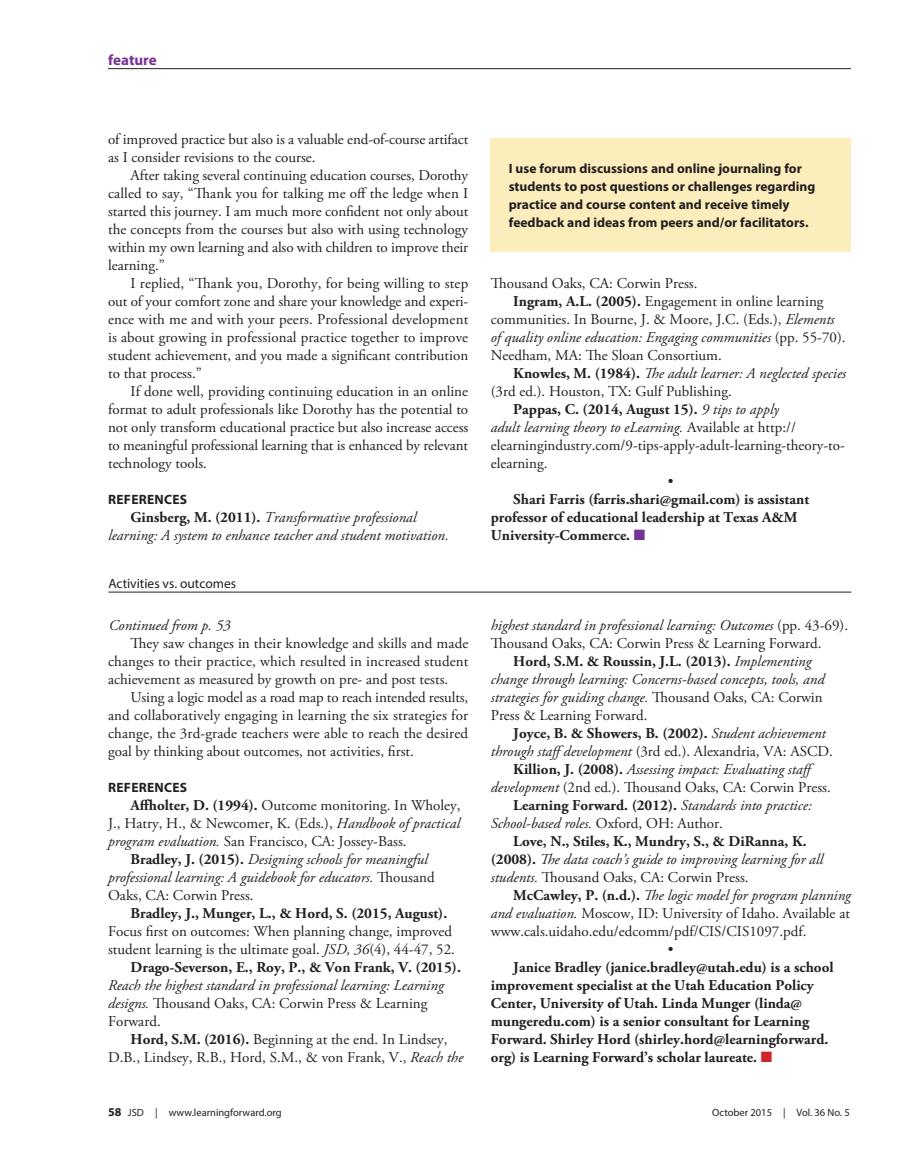
<style>
.page{position:relative;width:905px;height:1175px;background:#fff}
.page>*{position:absolute;margin:0;border:0;box-sizing:border-box;transform-origin:0 0}
.body{font:15px/18px "Adobe Garamond Pro";color:#231f20;text-align:justify}
.body-2{font:italic 15px/18px "Adobe Garamond Pro";color:#231f20}
.body-3{font:700 15px/18px "Adobe Garamond Pro";color:#231f20}
.toppers{font:italic 15px "Adobe Garamond Pro";color:#231f20}
.toppers-2{font:700 15px "Myriad Pro";color:#783294}
.box{font:700 13.5px/18px "Myriad Pro";color:#231f20}
.t1{font:13.5px "Myriad Pro";color:#231f20}
.subhead{font:700 13.5px "Myriad Pro";letter-spacing:.02em;color:#231f20}
.t2{font:10.5px "Myriad Pro";color:#231f20}
.s1{font-weight:700;font-style:normal}
.s2{font-weight:700}
.s3{font-style:italic}
.s4{font-style:normal}
.s5{color:#783294}
.s6{color:#d1232a}
.s7{font-weight:700;font-size:12px}
</style>
<div class="page">
<hr style="left:108px;top:68px;width:742px;height:1px;background:#231f20">
<hr style="left:108px;top:591px;width:743px;height:1px;background:#231f20">
<div style="left:490px;top:138px;width:360px;height:113px;background:#fcedbc"></div>
<p class="toppers-2" style="left:108px;top:50px;width:50px">feature</p>
<p class="body" style="left:108px;top:131px;width:362px">of improved practice but also is a valuable end-of-course artifact as I consider revisions to the course.</p>
<p class="body" style="left:108px;top:167px;width:362px;text-indent:22px">After taking several continuing education courses, Dorothy called to say, “Thank you for talking me off the ledge when I started this journey. I am much more confident not only about the concepts from the courses but also with using technology within my own learning and also with children to improve their learning.”</p>
<p class="body" style="left:108px;top:275px;width:362px;text-indent:22px">I replied, “Thank you, Dorothy, for being willing to step out of your comfort zone and share your knowledge and experi&shy;ence with me and with your peers. Professional development is about growing in professional practice together to improve student achievement, and you made a significant contribution to that process.”</p>
<p class="body" style="left:108px;top:383px;width:362px;text-indent:22px">If done well, providing continuing education in an online format to adult professionals like Dorothy has the potential to not only transform educational practice but also increase access to meaningful professional learning that is enhanced by relevant technology tools.</p>
<p class="subhead" style="left:108px;top:491px;width:81px">REFERENCES</p>
<p class="body-2" style="left:108px;top:509px;width:342px;text-indent:22px"><span class="s1">Ginsberg, M. (2011).</span> Transformative professional learning: A system to enhance teacher and student motivation.</p>
<p class="t1" style="left:108px;top:575px;width:129px">Activities vs. outcomes</p>
<p class="toppers" style="left:109px;top:616px;width:123px">Continued from p. 53</p>
<p class="body" style="left:108px;top:635px;width:362px;text-indent:22px">They saw changes in their knowledge and skills and made changes to their practice, which resulted in increased student achievement as measured by growth on pre- and post tests.</p>
<p class="body" style="left:108px;top:689px;width:361px;text-indent:22px">Using a logic model as a road map to reach intended results, and collaboratively engaging in learning the six strategies for change, the 3rd-grade teachers were able to reach the desired goal by thinking about outcomes, not activities, first.</p>
<p class="subhead" style="left:108px;top:779px;width:81px">REFERENCES</p>
<p class="body" style="left:108px;top:797px;width:354px;text-indent:22px"><span class="s2">Affholter, D. (1994).</span> Outcome monitoring. In Wholey, J., Hatry, H., &amp; Newcomer, K. (Eds.), <span class="s3">Handbook of practical program evaluation.</span> San Francisco, CA: Jossey-Bass.</p>
<p class="body-2" style="left:108px;top:851px;width:328px;text-indent:22px"><span class="s1">Bradley, J. (2015).</span> Designing schools for meaningful professional learning: A guidebook for educators. <span class="s4">Thousand<br>Oaks, CA: Corwin Press.</span></p>
<p class="body" style="left:108px;top:905px;width:348px;text-align:left;text-indent:22px"><span class="s2">Bradley, J., Munger, L., &amp; Hord, S. (2015, August).<br></span>Focus first on outcomes: When planning change, improved student learning is the ultimate goal. <span class="s3">JSD, 36</span>(4), 44-47, 52.</p>
<p class="body-2" style="left:108px;top:959px;width:354px;text-indent:22px"><span class="s1">Drago-Severson, E., Roy, P., &amp; Von Frank, V. (2015).<br></span>Reach the highest standard in professional learning: Learning designs. <span class="s4">Thousand Oaks, CA: Corwin Press &amp; Learning Forward.</span></p>
<p class="body" style="left:108px;top:1031px;width:357px;text-align:center"><span class="s2">Hord, S.M. (2016).</span> Beginning at the end. In Lindsey,<br>D.B., Lindsey, R.B., Hord, S.M., &amp; von Frank, V., <span class="s3">Reach the</span></p>
<p class="box" style="left:508px;top:159px;width:308px">I use forum discussions and online journaling for students to post questions or challenges regarding practice and course content and receive timely feedback and ideas from peers and/or facilitators.</p>
<p class="body" style="left:490px;top:275px;width:208px">Thousand Oaks, CA: Corwin Press.</p>
<p class="body" style="left:490px;top:293px;width:356px;text-align:left;text-indent:22px"><span class="s2">Ingram, A.L. (2005).</span> Engagement in online learning communities. In Bourne, J. &amp; Moore, J.C. (Eds.), <span class="s3">Elements of quality online education: Engaging communities</span> (pp. 55-70).<br>Needham, MA: The Sloan Consortium.</p>
<p class="body" style="left:490px;top:365px;width:357px;text-indent:22px"><span class="s2">Knowles, M. (1984).</span> <span class="s3">The adult learner: A neglected species </span>(3rd ed.). Houston, TX: Gulf Publishing.</p>
<p class="body" style="left:490px;top:401px;width:355px;text-align:left;text-indent:22px"><span class="s2">Pappas, C. (2014, August 15).</span> <span class="s3">9 tips to apply<br>adult learning theory to eLearning.</span> Available at http:// elearningindustry.com/9-tips-apply-adult-learning-theory-to&shy;elearning.</p>
<p class="body" style="left:668px;top:473px;width:7px">•</p>
<p class="body-3" style="left:490px;top:491px;width:320px;text-indent:22px">Shari Farris (farris.shari@gmail.com) is assistant professor of educational leadership at Texas A&amp;M<br>University-Commerce. <span class="s5">■</span></p>
<p class="body" style="left:490px;top:617px;width:359px"><span class="s3">highest standard in professional learning: Outcomes</span> (pp. 43-69).<br>Thousand Oaks, CA: Corwin Press &amp; Learning Forward.</p>
<p class="body-2" style="left:490px;top:653px;width:335px;text-indent:22px"><span class="s1">Hord, S.M. &amp; Roussin, J.L. (2013).</span> Implementing change through learning: Concerns-based concepts, tools, and strategies for guiding change. <span class="s4">Thousand Oaks, CA: Corwin Press &amp; Learning Forward.</span></p>
<p class="body-2" style="left:490px;top:725px;width:344px;text-indent:22px"><span class="s1">Joyce, B. &amp; Showers, B. (2002).</span> Student achievement through staffdevelopment <span class="s4">(3rd ed.). Alexandria, VA: ASCD.</span></p>
<p class="body-2" style="left:490px;top:761px;width:341px;text-align:center"><span class="s1">Killion, J. (2008).</span> Assessing impact: Evaluating staff development <span class="s4">(2nd ed.). Thousand Oaks, CA: Corwin Press.</span></p>
<p class="body-2" style="left:490px;top:797px;width:322px;text-indent:22px"><span class="s1">Learning Forward. (2012).</span> Standards into practice:<br>School-based roles. <span class="s4">Oxford, OH: Author.</span></p>
<p class="body-2" style="left:490px;top:833px;width:334px;text-indent:22px"><span class="s1">Love, N., Stiles, K., Mundry, S., &amp; DiRanna, K. (2008).</span> The data coach’s guide to improving learning for all students. <span class="s4">Thousand Oaks, CA: Corwin Press.</span></p>
<p class="body" style="left:490px;top:887px;width:362px;text-indent:22px"><span class="s2">McCawley, P. (n.d.).</span> <span class="s3">The logic model for program planning and evaluation.</span> Moscow, ID: University of Idaho. Available at www.cals.uidaho.edu/edcomm/pdf/CIS/CIS1097.pdf.</p>
<p class="body" style="left:668px;top:941px;width:7px">•</p>
<p class="body-3" style="left:490px;top:959px;width:344px;text-indent:22px">Janice Bradley (janice.bradley@utah.edu) is a school improvement specialist at the Utah Education Policy Center, University of Utah. Linda Munger (linda@ mungeredu.com) is a senior consultant for Learning Forward. Shirley Hord (shirley.hord@learningforward. org) is Learning Forward’s scholar laureate. <span class="s6">■</span></p>
<p class="t2" style="left:108px;top:1106px;width:175px"><span class="s7">58</span> JSD | www.learningforward.org</p>
<p class="t2" style="left:712px;top:1106px;width:139px">October 2015 | Vol. 36 No. 5</p>
</div>
